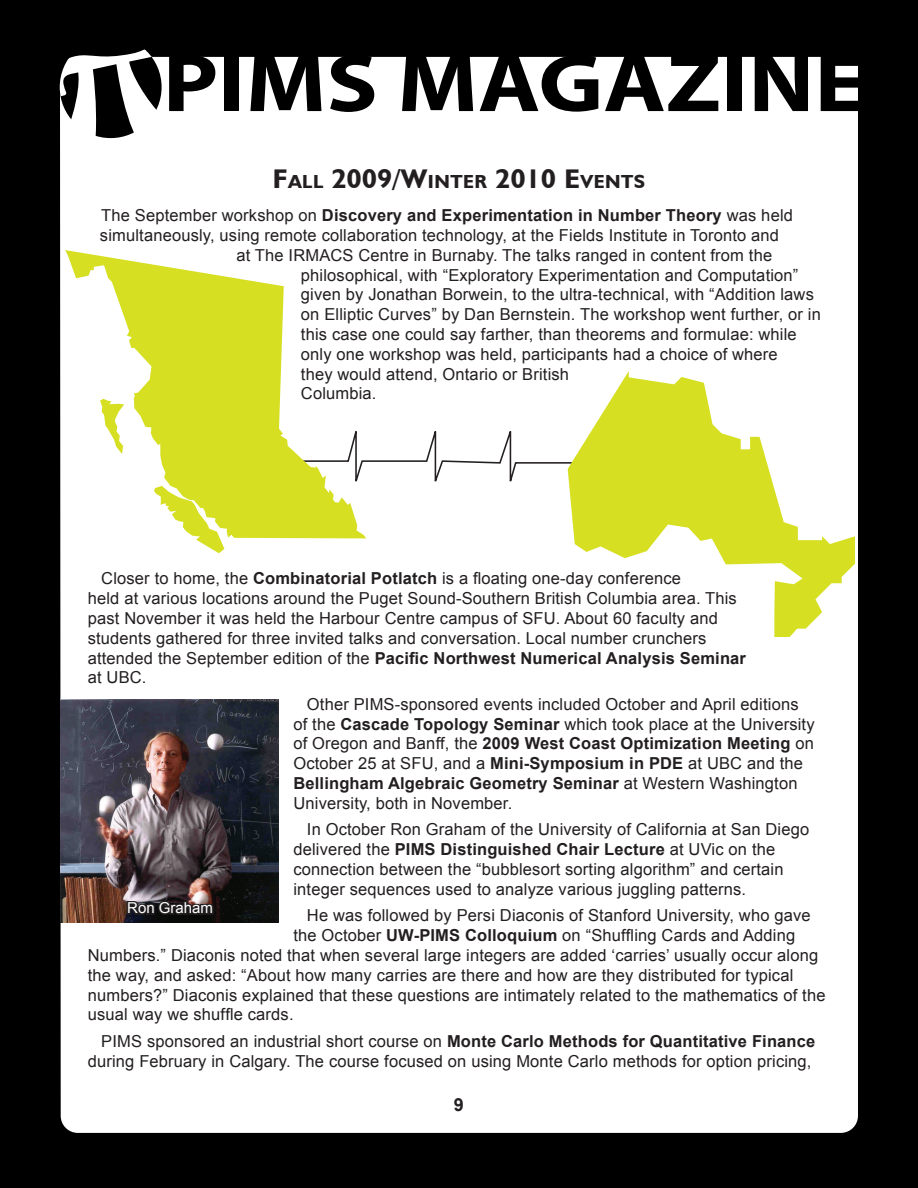
<style>
.page{position:relative;width:918px;height:1188px;background:#000}
.page>*{position:absolute;margin:0;border:0;box-sizing:border-box;transform-origin:0 0}
.t1{font:700 82.2px "Myriad";color:#000;scale:1.16 1}
.t2{font:700 18.9px "Humanist 521 BT";letter-spacing:.03em;color:#231f20}
.t3{font:700 18px "Arial";color:#231f20}
.t4{font:16.5px/19.8px "Arial";letter-spacing:.01em;color:#231f20}
.t5{font:700 16.5px "Arial";letter-spacing:.01em;color:#231f20}
.t6{font:15px "Arial";color:#fff}
.s1{font-size:27px}
.s2{font-weight:400}
.s3{font-weight:700}
</style>
<div class="page">
<div style="left:60px;top:57px;width:798px;height:1076px;background:#fff"></div>
<svg style="left:60px;top:49px;width:102px;height:89px"></svg>
<div style="left:366px;top:419px;width:202px;height:73px;background:#fff"></div>
<svg style="left:65px;top:250px;width:301px;height:288px;background:#eaef95"></svg>
<svg style="left:100px;top:399px;width:24px;height:55px"></svg>
<svg style="left:154px;top:486px;width:70px;height:67px;background:#e8ed86"></svg>
<svg style="left:568px;top:371px;width:287px;height:266px;background:#ecf09d"></svg>
<img style="left:60px;top:700px;width:219px;height:222px">
<svg style="left:124px;top:899px;width:91px;height:19px;background:#2f292b"></svg>
<h1 class="t1" style="left:163px;top:41px;width:607px">PIMS MAGAZINE</h1>
<p class="t2" style="left:273px;top:170px;width:372px"><span class="s1">F</span>ALL <span class="s1">2009/W</span>INTER <span class="s1">2010 E</span>VENTS</p>
<p class="t5" style="left:101px;top:205px;width:693px"><span class="s2">The September workshop on</span> Discovery and Experimentation in Number Theory <span class="s2">was held</span></p>
<p class="t4" style="left:100px;top:225px;width:681px">simultaneously, using remote collaboration technology, at the Fields Institute in Toronto and</p>
<p class="t4" style="left:236px;top:245px;width:537px">at The IRMACS Centre in Burnaby. The talks ranged in content from the</p>
<p class="t4" style="left:301px;top:265px;width:499px">philosophical, with “Exploratory Experimentation and Computation”</p>
<p class="t4" style="left:301px;top:285px;width:515px">given by Jonathan Borwein, to the ultra-technical, with “Addition laws</p>
<p class="t4" style="left:301px;top:305px;width:522px">on Elliptic Curves” by Dan Bernstein. The workshop went further, or in</p>
<p class="t4" style="left:301px;top:324px;width:497px">this case one could say farther, than theorems and formulae: while</p>
<p class="t4" style="left:301px;top:344px;width:478px">only one workshop was held, participants had a choice of where</p>
<p class="t4" style="left:301px;top:364px;width:270px">they would attend, Ontario or British</p>
<p class="t4" style="left:301px;top:384px;width:77px">Columbia.</p>
<p class="t4" style="left:88px;top:569px;width:660px;text-indent:13px">Closer to home, the <span class="s3">Combinatorial Potlatch</span> is a floating one-day conference<br>held at various locations around the Puget Sound-Southern British Columbia area. This past November it was held the Harbour Centre campus of SFU. About 60 faculty and students gathered for three invited talks and conversation. Local number crunchers attended the September edition of the <span class="s3">Pacific Northwest Numerical Analysis Seminar </span>at UBC.</p>
<p class="t4" style="left:293px;top:694px;width:523px;text-indent:13px">Other PIMS-sponsored events included October and April editions of the <span class="s3">Cascade Topology Seminar</span> which took place at the University of Oregon and Banff, the <span class="s3">2009 West Coast Optimization Meeting</span> on October 25 at SFU, and a <span class="s3">Mini-Symposium in PDE</span> at UBC and the <span class="s3">Bellingham Algebraic Geometry Seminar</span> at Western Washington University, both in November.</p>
<p class="t4" style="left:293px;top:820px;width:517px;text-indent:13px">In October Ron Graham of the University of California at San Diego delivered the <span class="s3">PIMS Distinguished Chair Lecture</span> at UVic on the connection between the “bubblesort sorting algorithm” and certain integer sequences used to analyze various juggling patterns.</p>
<p class="t4" style="left:307px;top:906px;width:505px">He was followed by Persi Diaconis of Stanford University, who gave</p>
<p class="t4" style="left:293px;top:926px;width:503px">the October <span class="s3">UW-PIMS Colloquium</span> on “Shuffling Cards and Adding</p>
<p class="t4" style="left:88px;top:945px;width:732px">Numbers.” Diaconis noted that when several large integers are added ‘carries’ usually occur along</p>
<p class="t4" style="left:88px;top:965px;width:707px">the way, and asked: “About how many carries are there and how are they distributed for typical</p>
<p class="t4" style="left:88px;top:985px;width:739px">numbers?” Diaconis explained that these questions are intimately related to the mathematics of the</p>
<p class="t4" style="left:88px;top:1005px;width:207px">usual way we shuffle cards.</p>
<p class="t4" style="left:88px;top:1031px;width:729px;text-align:right">PIMS sponsored an industrial short course on <span class="s3">Monte Carlo Methods for Quantitative Finance </span>during February in Calgary. The course focused on using Monte Carlo methods for option pricing,</p>
<p class="t3" style="left:454px;top:1093px;width:12px">9</p>
<p class="t6" style="left:127px;top:898px;width:87px">Ron Graham</p>
</div>
